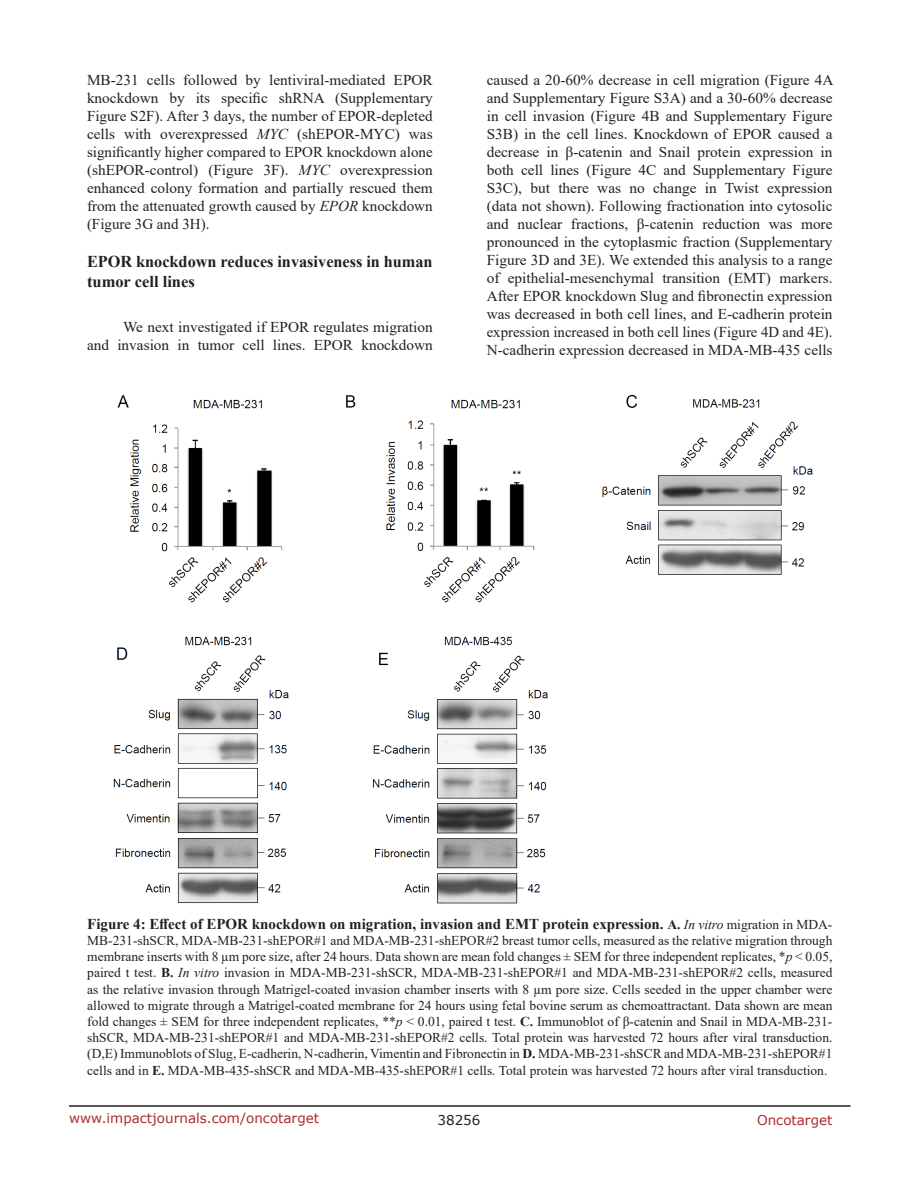
<style>
.page{position:relative;width:918px;height:1188px;background:#fff}
.page>*{position:absolute;margin:0;border:0;box-sizing:border-box;transform-origin:0 0}
.SubHeading{font:700 16.5px/19.8px "Times New Roman";color:#221f22}
.BodyText{font:15px/18px "Times New Roman";color:#221f22;text-align:justify}
.FigureText{font:700 15px "Times New Roman";color:#221f22}
.FigureText-2{font:13.5px/16.2px "Times New Roman";color:#221f22;text-align:justify}
.t1{font:13.5px "Verdana";color:#ac2b31}
.t2{font:13.5px "Verdana";color:#221f22}
.s1{font-style:italic}
.s2{font-size:13.5px}
.s3{font-weight:400;font-style:italic;font-size:13.5px}
.s4{font-weight:400;font-size:13.5px}
.s5{font-weight:700}
</style>
<div class="page">
<hr style="left:69px;top:1105px;width:781px;height:2px;background:#231f20">
<img style="left:113px;top:394px;width:700px;height:510px">
<p class="BodyText" style="left:87px;top:71px;width:347px">MB-231 cells followed by lentiviral-mediated EPOR knockdown by its specific shRNA (Supplementary Figure S2F). After 3 days, the number of EPOR-depleted cells with overexpressed <span class="s1">MYC</span> (shEPOR-MYC) was significantly higher compared to EPOR knockdown alone (shEPOR-control) (Figure 3F). <span class="s1">MYC</span> overexpression enhanced colony formation and partially rescued them from the attenuated growth caused by <span class="s1">EPOR</span> knockdown (Figure 3G and 3H).</p>
<p class="SubHeading" style="left:87px;top:251px;width:347px">EPOR knockdown reduces invasiveness in human tumor cell lines</p>
<p class="BodyText" style="left:87px;top:318px;width:347px;text-align:right">We next investigated if EPOR regulates migration<br>and invasion in tumor cell lines. EPOR knockdown</p>
<p class="BodyText" style="left:487px;top:71px;width:348px">caused a 20-60% decrease in cell migration (Figure 4A and Supplementary Figure S3A) and a 30-60% decrease in cell invasion (Figure 4B and Supplementary Figure S3B) in the cell lines. Knockdown of EPOR caused a decrease in β-catenin and Snail protein expression in both cell lines (Figure 4C and Supplementary Figure S3C), but there was no change in Twist expression (data not shown). Following fractionation into cytosolic and nuclear fractions, β-catenin reduction was more pronounced in the cytoplasmic fraction (Supplementary Figure 3D and 3E). We extended this analysis to a range of epithelial-mesenchymal transition (EMT) markers.<br>After EPOR knockdown Slug and fibronectin expression was decreased in both cell lines, and E-cadherin protein expression increased in both cell lines (Figure 4D and 4E).<br>N-cadherin expression decreased in MDA-MB-435 cells</p>
<p class="FigureText" style="left:87px;top:913px;width:747px">Figure 4: Effect of EPOR knockdown on migration, invasion and EMT protein expression. <span class="s2">A.</span> <span class="s3">In vitro</span> <span class="s4">migration in MDA-</span></p>
<p class="FigureText-2" style="left:87px;top:932px;width:747px">MB-231-shSCR, MDA-MB-231-shEPOR#1 and MDA-MB-231-shEPOR#2 breast tumor cells, measured as the relative migration through membrane inserts with 8 µm pore size, after 24 hours. Data shown are mean fold changes ± SEM for three independent replicates, *<span class="s1">p</span> &lt; 0.05, paired t test. <span class="s5">B.</span> <span class="s1">In vitro</span> invasion in MDA-MB-231-shSCR, MDA-MB-231-shEPOR#1 and MDA-MB-231-shEPOR#2 cells, measured as the relative invasion through Matrigel-coated invasion chamber inserts with 8 µm pore size. Cells seeded in the upper chamber were allowed to migrate through a Matrigel-coated membrane for 24 hours using fetal bovine serum as chemoattractant. Data shown are mean fold changes ± SEM for three independent replicates, **<span class="s1">p</span> &lt; 0.01, paired t test. <span class="s5">C.</span> Immunoblot of β-catenin and Snail in MDA-MB-231- shSCR, MDA-MB-231-shEPOR#1 and MDA-MB-231-shEPOR#2 cells. Total protein was harvested 72 hours after viral transduction. (D,E) Immunoblots of Slug, E-cadherin, N-cadherin, Vimentin and Fibronectin in <span class="s5">D.</span> MDA-MB-231-shSCR and MDA-MB-231-shEPOR#1 cells and in <span class="s5">E.</span> MDA-MB-435-shSCR and MDA-MB-435-shEPOR#1 cells. Total protein was harvested 72 hours after viral transduction.</p>
<p class="t1" style="left:69px;top:1109px;width:252px">www.impactjournals.com/oncotarget</p>
<p class="t2" style="left:438px;top:1111px;width:44px">38256</p>
<p class="t1" style="left:757px;top:1111px;width:77px">Oncotarget</p>
</div>
